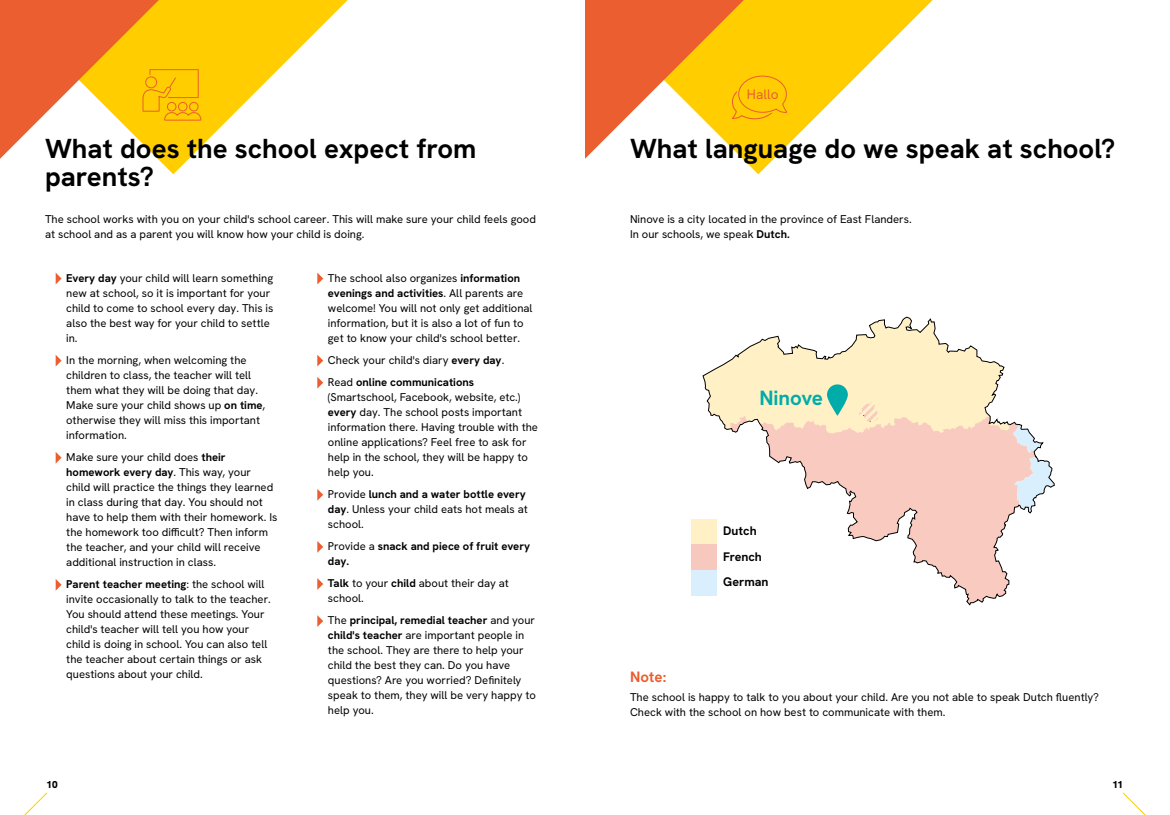
<style>
.page{position:relative;width:1170px;height:815px;background:#fff}
.page>*{position:absolute;margin:0;border:0;box-sizing:border-box;transform-origin:0 0}
.t1{font:700 27.5px/28.8px "HK Grotesk";color:#000}
.t2{font:700 20.62px "HK Grotesk";color:#00aca9}
.t3{font:700 15px "HK Grotesk";color:#eb5e2f}
.t4{font:13.62px "HK Grotesk";color:#eb5e2f}
.t5{font:700 12.38px/25.5px "HK Grotesk";color:#000}
.t6{font:11.25px/15px "HK Grotesk";color:#000}
.t7{font:700 11.25px/22.1px "HK Grotesk";color:#000}
.t8{font:900 10px "HK Grotesk";color:#000}
.s1{font-weight:700}
.s2{font-weight:400}
</style>
<div class="page">
<svg style="left:158px;top:0;width:189px;height:174px"></svg>
<svg style="left:0;top:0;width:202px;height:159px"></svg>
<svg style="left:56px;top:273px;width:6px;height:11px"></svg>
<svg style="left:56px;top:355px;width:6px;height:11px"></svg>
<svg style="left:56px;top:452px;width:6px;height:11px"></svg>
<svg style="left:56px;top:579px;width:6px;height:12px"></svg>
<svg style="left:317px;top:273px;width:6px;height:11px"></svg>
<svg style="left:317px;top:355px;width:6px;height:12px"></svg>
<svg style="left:317px;top:377px;width:6px;height:12px"></svg>
<svg style="left:317px;top:489px;width:6px;height:12px"></svg>
<svg style="left:317px;top:541px;width:6px;height:12px"></svg>
<svg style="left:317px;top:578px;width:6px;height:12px"></svg>
<svg style="left:317px;top:615px;width:6px;height:12px"></svg>
<svg style="left:743px;top:0;width:189px;height:174px"></svg>
<svg style="left:585px;top:0;width:203px;height:159px"></svg>
<svg style="left:702px;top:316px;width:352px;height:290px"></svg>
<div style="left:691px;top:519px;width:25px;height:25px;background:#fff0c6"></div>
<div style="left:691px;top:544px;width:25px;height:26px;background:#f6c8be"></div>
<div style="left:691px;top:570px;width:25px;height:25px;background:#daeffd"></div>
<svg style="left:24px;top:792px;width:24px;height:23px"></svg>
<svg style="left:1122px;top:792px;width:24px;height:23px"></svg>
<p class="t4" style="left:746px;top:85px;width:33px">Hallo</p>
<h1 class="t1" style="left:45px;top:133px;width:432px">What does the school expect from parents?</h1>
<h1 class="t1" style="left:630px;top:133px;width:487px">What language do we speak at school?</h1>
<p class="t6" style="left:45px;top:211px;width:492px">The school works with you on your child's school career. This will make sure your child feels good at school and as a parent you will know how your child is doing.</p>
<p class="t6" style="left:66px;top:270px;width:208px"><span class="s1">Every day</span> your child will learn something new at school, so it is important for your child to come to school every day. This is also the best way for your child to settle in.</p>
<p class="t6" style="left:66px;top:352px;width:200px">In the morning, when welcoming the children to class, the teacher will tell them what they will be doing that day.<br>Make sure your child shows up <span class="s1">on time</span>, otherwise they will miss this important information.</p>
<p class="t6" style="left:66px;top:449px;width:213px">Make sure your child does <span class="s1">their homework every day</span>. This way, your child will practice the things they learned in class during that day. You should not have to help them with their homework. Is the homework too difficult? Then inform the teacher, and your child will receive additional instruction in class.</p>
<p class="t6" style="left:66px;top:576px;width:206px"><span class="s1">Parent teacher meeting</span>: the school will invite occasionally to talk to the teacher.<br>You should attend these meetings. Your child's teacher will tell you how your child is doing in school. You can also tell the teacher about certain things or ask questions about your child.</p>
<p class="t6" style="left:328px;top:270px;width:206px">The school also organizes <span class="s1">information evenings and activities</span>. All parents are welcome! You will not only get additional information, but it is also a lot of fun to get to know your child's school better.</p>
<p class="t7" style="left:328px;top:349px;width:178px"><span class="s2">Check your child's diary</span> every day<span class="s2">.<br>Read</span> online communications</p>
<p class="t6" style="left:328px;top:389px;width:211px">(Smartschool, Facebook, website, etc.) <span class="s1">every</span> day. The school posts important information there. Having trouble with the online applications? Feel free to ask for help in the school, they will be happy to help you.</p>
<p class="t6" style="left:328px;top:486px;width:201px">Provide <span class="s1">lunch and a water bottle every day</span>. Unless your child eats hot meals at school.</p>
<p class="t7" style="left:328px;top:538px;width:204px;line-height:15px"><span class="s2">Provide a</span> snack and piece of fruit every day.</p>
<p class="t6" style="left:328px;top:576px;width:182px"><span class="s1">Talk</span> to your <span class="s1">child</span> about their day at school.</p>
<p class="t6" style="left:328px;top:613px;width:209px">The <span class="s1">principal, remedial teacher</span> and your <span class="s1">child's teacher</span> are important people in the school. They are there to help your child the best they can. Do you have questions? Are you worried? Definitely speak to them, they will be very happy to help you.</p>
<p class="t6" style="left:630px;top:211px;width:283px">Ninove is a city located in the province of East Flanders.<br>In our schools, we speak <span class="s1">Dutch.</span></p>
<h2 class="t2" style="left:759px;top:384px;width:65px">Ninove</h2>
<p class="t5" style="left:723px;top:518px;width:47px">Dutch<br>French<br>German</p>
<h3 class="t3" style="left:630px;top:667px;width:38px">Note:</h3>
<p class="t6" style="left:630px;top:689px;width:470px">The school is happy to talk to you about your child. Are you not able to speak Dutch fluently?<br>Check with the school on how best to communicate with them.</p>
<p class="t8" style="left:47px;top:778px;width:13px">10</p>
<p class="t8" style="left:1112px;top:778px;width:12px">11</p>
</div>
